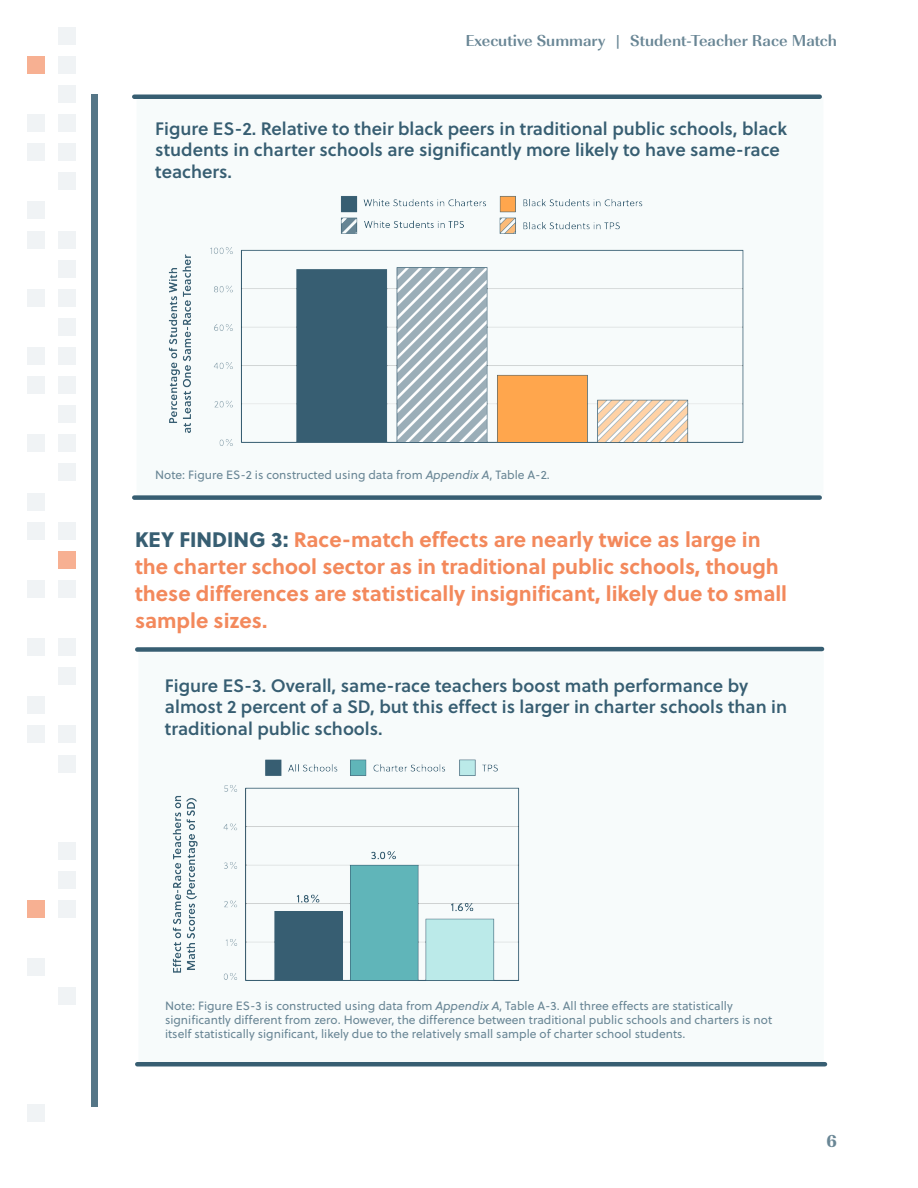
<style>
.page{position:relative;width:918px;height:1188px;background:#fff}
.page>*{position:absolute;margin:0;border:0;box-sizing:border-box;transform-origin:0 0}
.t1{font:700 21px/27px "Soleil";color:#f3895c}
.t2{font:18px/21.6px "Soleil Sb";color:#375e72}
.t3{font:700 expanded 18px "Imperial URW";color:#698695}
.t4{font:700 16.5px "Imperial URW";color:#698695}
.t5{font:12px/14.4px "Soleil";color:#698695}
.s1{font-style:italic}
.s2{font-family:"Soleil Xb";font-weight:400;color:#375e72}
</style>
<div class="page">
<div style="left:91px;top:94px;width:7px;height:1013px;background:#557687"></div>
<div style="left:58px;top:726px;width:18px;height:17px;background:#f0f3f5"></div>
<div style="left:27px;top:376px;width:18px;height:18px;background:#f0f3f5"></div>
<div style="left:27px;top:1104px;width:18px;height:18px;background:#f0f3f5"></div>
<div style="left:58px;top:900px;width:18px;height:18px;background:#f0f3f5"></div>
<div style="left:58px;top:85px;width:18px;height:18px;background:#f0f3f5"></div>
<div style="left:58px;top:173px;width:18px;height:17px;background:#f0f3f5"></div>
<div style="left:58px;top:289px;width:18px;height:18px;background:#f0f3f5"></div>
<div style="left:58px;top:667px;width:18px;height:18px;background:#f0f3f5"></div>
<div style="left:27px;top:434px;width:18px;height:18px;background:#f0f3f5"></div>
<div style="left:58px;top:871px;width:18px;height:18px;background:#f0f3f5"></div>
<div style="left:58px;top:988px;width:18px;height:17px;background:#f0f3f5"></div>
<div style="left:58px;top:27px;width:18px;height:18px;background:#f0f3f5"></div>
<div style="left:58px;top:56px;width:18px;height:18px;background:#f0f3f5"></div>
<div style="left:58px;top:114px;width:18px;height:18px;background:#f0f3f5"></div>
<div style="left:58px;top:143px;width:18px;height:18px;background:#f0f3f5"></div>
<div style="left:58px;top:231px;width:18px;height:17px;background:#f0f3f5"></div>
<div style="left:58px;top:260px;width:18px;height:18px;background:#f0f3f5"></div>
<div style="left:58px;top:318px;width:18px;height:18px;background:#f0f3f5"></div>
<div style="left:58px;top:347px;width:18px;height:18px;background:#f0f3f5"></div>
<div style="left:58px;top:376px;width:18px;height:18px;background:#f0f3f5"></div>
<div style="left:58px;top:405px;width:18px;height:18px;background:#f0f3f5"></div>
<div style="left:58px;top:434px;width:18px;height:18px;background:#f0f3f5"></div>
<div style="left:58px;top:464px;width:18px;height:17px;background:#f0f3f5"></div>
<div style="left:58px;top:522px;width:18px;height:18px;background:#f0f3f5"></div>
<div style="left:58px;top:580px;width:18px;height:18px;background:#f0f3f5"></div>
<div style="left:58px;top:638px;width:18px;height:18px;background:#f0f3f5"></div>
<div style="left:58px;top:755px;width:18px;height:17px;background:#f0f3f5"></div>
<div style="left:27px;top:114px;width:18px;height:18px;background:#f0f3f5"></div>
<div style="left:27px;top:143px;width:18px;height:18px;background:#f0f3f5"></div>
<div style="left:27px;top:202px;width:18px;height:17px;background:#f0f3f5"></div>
<div style="left:27px;top:231px;width:18px;height:17px;background:#f0f3f5"></div>
<div style="left:27px;top:289px;width:18px;height:18px;background:#f0f3f5"></div>
<div style="left:27px;top:347px;width:18px;height:18px;background:#f0f3f5"></div>
<div style="left:27px;top:493px;width:18px;height:17px;background:#f0f3f5"></div>
<div style="left:27px;top:522px;width:18px;height:18px;background:#f0f3f5"></div>
<div style="left:27px;top:580px;width:18px;height:18px;background:#f0f3f5"></div>
<div style="left:27px;top:638px;width:18px;height:18px;background:#f0f3f5"></div>
<div style="left:27px;top:696px;width:18px;height:18px;background:#f0f3f5"></div>
<div style="left:27px;top:726px;width:18px;height:17px;background:#f0f3f5"></div>
<div style="left:58px;top:842px;width:18px;height:18px;background:#f0f3f5"></div>
<div style="left:27px;top:958px;width:18px;height:18px;background:#f0f3f5"></div>
<div style="left:27px;top:56px;width:18px;height:18px;background:#f7b092"></div>
<div style="left:27px;top:900px;width:18px;height:18px;background:#f7b092"></div>
<div style="left:58px;top:551px;width:18px;height:18px;background:#f7b092"></div>
<div style="left:135px;top:96px;width:690px;height:402px;background:#f7fbfb"></div>
<img style="left:168px;top:196px;width:576px;height:250px">
<div style="left:134px;top:495px;width:686px;height:5px;background:#375e72"></div>
<div style="left:134px;top:94px;width:686px;height:5px;background:#375e72"></div>
<img style="left:172px;top:759px;width:348px;height:222px">
<hr style="left:137px;top:1062px;width:688px;height:4px;background:#375e72">
<svg style="left:135px;top:646px;width:690px;height:6px;background:#698695"></svg>
<h3 class="t4" style="left:465px;top:28px;width:373px">Executive Summary | Student-Teacher Race Match</h3>
<h2 class="t2" style="left:155px;top:117px;width:633px">Figure ES-2. Relative to their black peers in traditional public schools, black students in charter schools are significantly more likely to have same-race teachers.</h2>
<p class="t5" style="left:155px;top:467px;width:396px">Note: Figure ES-2 is constructed using data from <span class="s1">Appendix A</span>, Table A-2.</p>
<h1 class="t1" style="left:135px;top:525px;width:654px"><span class="s2">KEY FINDING 3:</span> Race-match effects are nearly twice as large in the charter school sector as in traditional public schools, though these differences are statistically insignificant, likely due to small sample sizes.</h1>
<h2 class="t2" style="left:165px;top:674px;width:624px">Figure ES-3. Overall, same-race teachers boost math performance by almost 2 percent of a SD, but this effect is larger in charter schools than in traditional public schools.</h2>
<p class="t5" style="left:165px;top:998px;width:609px">Note: Figure ES-3 is constructed using data from <span class="s1">Appendix A</span>, Table A-3. All three effects are statistically significantly different from zero. However, the difference between traditional public schools and charters is not itself statistically significant, likely due to the relatively small sample of charter school students.</p>
<h2 class="t3" style="left:827px;top:1127px;width:12px">6</h2>
</div>
